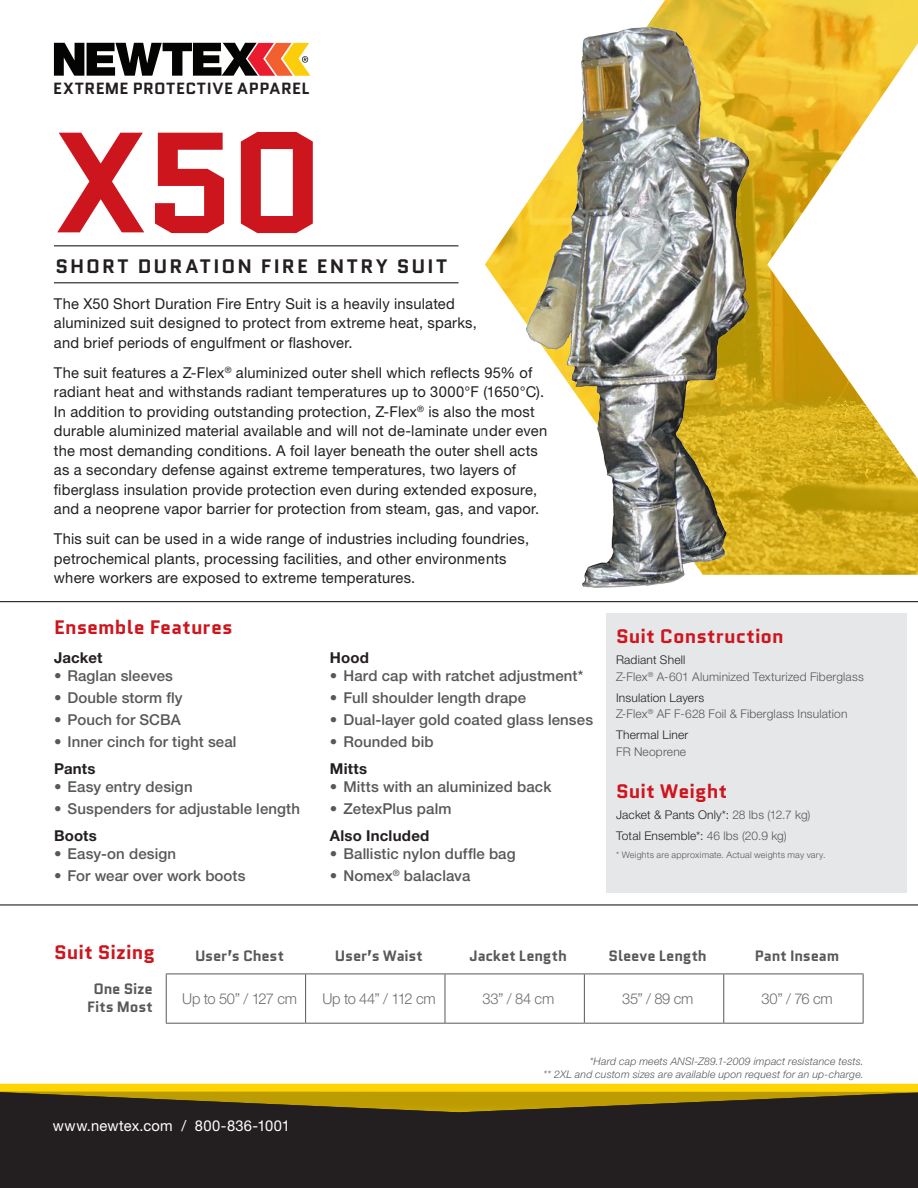
<style>
.page{position:relative;width:918px;height:1188px;background:#fff}
.page>*{position:absolute;margin:0;border:0;box-sizing:border-box;transform-origin:0 0}
.Headline__ProductNam{font:700 142.35px "Quantico";color:#cd151d}
.Red_Headlines{font:700 19.5px "Quantico";color:#cd151d}
.Subheadline__Product{font:700 19.5px "Quantico";letter-spacing:.1em;color:#231f20}
.list{font:700 19.5px "Quantico";color:#cd151d}
.logo_Tagline{font:700 16.2px "Quantico";letter-spacing:.035em;color:#231f20}
.Body_copy__intro{font:15px/19.5px "Helvetica Neue LT Std";letter-spacing:.015em;color:#231f20}
.t1{font:500 15px "Helvetica Neue LT Std";letter-spacing:.005em;color:#57585a}
.Chart_Header{font:700 15px/18px "Quantico";letter-spacing:-.015em;color:#57585a;text-align:center}
.Chart__content{font:300 15px "Helvetica Neue LT Std";letter-spacing:-.02em;color:#6c6d70}
.Black_Headlines{font:700 15px "Helvetica Neue LT Std";letter-spacing:.01em;color:#231f20}
.Footer__contact{font:15px "Helvetica Neue LT Std";letter-spacing:.02em;color:#fff}
.list-2{font:300 12px/21px "Helvetica Neue LT Std";letter-spacing:.015em;color:#57585a}
.list-3{font:300 12px/21px "Helvetica Neue LT Std";letter-spacing:.01em;color:#231f20}
.Red_Headlines-2{font:300 12px "Helvetica Neue LT Std";letter-spacing:.015em;color:#231f20}
.Notations{font:italic 300 10.5px/12.6px "Helvetica Neue LT Std";letter-spacing:.015em;color:#57585a;text-align:right}
.list-4{font:300 9px "Helvetica Neue LT Pro";letter-spacing:.025em;color:#57585a}
.s1{color:#231f20}
.s2{color:#57585a}
</style>
<div class="page">
<div style="left:606px;top:614px;width:301px;height:279px;background:#e6e7e9"></div>
<div style="left:0;top:1085px;width:918px;height:103px;background:#231f20"></div>
<hr style="left:54px;top:282px;width:405px;height:1px;background:#231f20">
<hr style="left:54px;top:245px;width:405px;height:1px;background:#231f20">
<hr style="left:0;top:601px;width:918px;height:1px;background:#231f20">
<hr style="left:0;top:904px;width:918px;height:2px;background:#231f20">
<img style="left:485px;top:0;width:433px;height:575px">
<div style="left:0;top:1084px;width:918px;height:8px;background:#fed503"></div>
<div style="left:0;top:1091px;width:918px;height:23px;background:#231f20;opacity:.3"></div>
<svg style="left:54px;top:43px;width:256px;height:33px"></svg>
<hr style="left:166px;top:974px;width:140px;height:1px;background:#57585a">
<hr style="left:306px;top:974px;width:139px;height:1px;background:#57585a">
<hr style="left:305px;top:974px;width:1px;height:49px;background:#57585a">
<hr style="left:445px;top:974px;width:139px;height:1px;background:#57585a">
<hr style="left:584px;top:974px;width:140px;height:1px;background:#57585a">
<hr style="left:724px;top:974px;width:140px;height:1px;background:#57585a">
<hr style="left:166px;top:1023px;width:140px;height:1px;background:#57585a">
<hr style="left:306px;top:1023px;width:139px;height:1px;background:#57585a">
<hr style="left:445px;top:1023px;width:139px;height:1px;background:#57585a">
<hr style="left:584px;top:1023px;width:140px;height:1px;background:#57585a">
<hr style="left:724px;top:1023px;width:140px;height:1px;background:#57585a">
<hr style="left:445px;top:974px;width:1px;height:49px;background:#57585a">
<hr style="left:723px;top:974px;width:1px;height:49px;background:#57585a">
<hr style="left:584px;top:974px;width:1px;height:49px;background:#57585a">
<hr style="left:863px;top:974px;width:1px;height:49px;background:#57585a">
<hr style="left:166px;top:974px;width:1px;height:49px;background:#57585a">
<img style="left:519px;top:20px;width:241px;height:568px">
<p class="logo_Tagline" style="left:53px;top:77px;width:258px">EXTREME PROTECTIVE APPAREL</p>
<p class="Headline__ProductNam" style="left:54px;top:81px;width:273px">X50</p>
<p class="Subheadline__Product" style="left:55px;top:252px;width:393px">SHORT DURATION FIRE ENTRY SUIT</p>
<p class="Body_copy__intro" style="left:54px;top:293px;width:424px">The X50 Short Duration Fire Entry Suit is a heavily insulated aluminized suit designed to protect from extreme heat, sparks, and brief periods of engulfment or flashover.</p>
<p class="Body_copy__intro" style="left:54px;top:362px;width:495px">The suit features a Z-Flex<sup>®</sup> aluminized outer shell which reflects 95% of radiant heat and withstands radiant temperatures up to 3000°F (1650°C).<br>In addition to providing outstanding protection, Z-Flex<sup>®</sup> is also the most durable aluminized material available and will not de-laminate under even the most demanding conditions. A foil layer beneath the outer shell acts as a secondary defense against extreme temperatures, two layers of fiberglass insulation provide protection even during extended exposure, and a neoprene vapor barrier for protection from steam, gas, and vapor.</p>
<p class="Body_copy__intro" style="left:54px;top:529px;width:477px">This suit can be used in a wide range of industries including foundries, petrochemical plants, processing facilities, and other environments where workers are exposed to extreme temperatures.</p>
<p class="Red_Headlines" style="left:54px;top:613px;width:180px">Ensemble Features</p>
<p class="Black_Headlines" style="left:54px;top:648px;width:50px">Jacket</p>
<p class="t1" style="left:54px;top:667px;width:121px">• Raglan sleeves</p>
<p class="t1" style="left:54px;top:689px;width:130px">• Double storm fly</p>
<p class="t1" style="left:54px;top:711px;width:128px">• Pouch for SCBA</p>
<p class="t1" style="left:54px;top:733px;width:184px">• Inner cinch for tight seal</p>
<p class="Black_Headlines" style="left:54px;top:759px;width:43px">Pants</p>
<p class="t1" style="left:54px;top:778px;width:140px">• Easy entry design</p>
<p class="t1" style="left:54px;top:800px;width:247px">• Suspenders for adjustable length</p>
<p class="Black_Headlines" style="left:54px;top:826px;width:44px">Boots</p>
<p class="t1" style="left:54px;top:844px;width:124px">• Easy-on design</p>
<p class="t1" style="left:54px;top:867px;width:193px">• For wear over work boots</p>
<p class="Black_Headlines" style="left:330px;top:648px;width:41px">Hood</p>
<p class="t1" style="left:330px;top:667px;width:255px">• Hard cap with ratchet adjustment*</p>
<p class="t1" style="left:330px;top:689px;width:198px">• Full shoulder length drape</p>
<p class="t1" style="left:330px;top:711px;width:265px">• Dual-layer gold coated glass lenses</p>
<p class="t1" style="left:330px;top:733px;width:105px">• Rounded bib</p>
<p class="Black_Headlines" style="left:330px;top:759px;width:39px">Mitts</p>
<p class="t1" style="left:330px;top:778px;width:223px">• Mitts with an aluminized back</p>
<p class="t1" style="left:330px;top:800px;width:123px">• ZetexPlus palm</p>
<p class="Black_Headlines" style="left:330px;top:826px;width:101px">Also Included</p>
<p class="t1" style="left:330px;top:844px;width:187px">• Ballistic nylon duffle bag</p>
<p class="t1" style="left:330px;top:867px;width:142px">• Nomex<sup>®</sup> balaclava</p>
<p class="Red_Headlines" style="left:616px;top:623px;width:169px">Suit Construction</p>
<p class="Red_Headlines-2" style="left:616px;top:653px;width:71px">Radiant Shell</p>
<p class="list-2" style="left:616px;top:666px;width:249px">Z-Flex<sup>®</sup> A-601 Aluminized Texturized Fiberglass<br><span class="s1">Insulation Layers</span></p>
<p class="list-2" style="left:616px;top:703px;width:233px">Z-Flex<sup>®</sup> AF F-628 Foil &amp; Fiberglass Insulation<br><span class="s1">Thermal Liner</span></p>
<p class="list-2" style="left:616px;top:741px;width:72px">FR Neoprene</p>
<p class="list" style="left:616px;top:777px;width:113px">Suit Weight</p>
<p class="list-3" style="left:616px;top:804px;width:196px">Jacket &amp; Pants Only*: <span class="s2">28 lbs (12.7 kg)<br></span>Total Ensemble*: <span class="s2">46 lbs (20.9 kg)</span></p>
<p class="list-4" style="left:616px;top:849px;width:211px">* Weights are approximate. Actual weights may vary.</p>
<p class="Red_Headlines" style="left:54px;top:939px;width:102px">Suit Sizing</p>
<p class="Chart_Header" style="left:195px;top:947px;width:90px">User’s Chest</p>
<p class="Chart_Header" style="left:335px;top:947px;width:89px">User’s Waist</p>
<p class="Chart_Header" style="left:470px;top:947px;width:99px">Jacket Length</p>
<p class="Chart_Header" style="left:609px;top:947px;width:100px">Sleeve Length</p>
<p class="Chart_Header" style="left:755px;top:947px;width:86px">Pant Inseam</p>
<p class="Chart_Header" style="left:87px;top:980px;width:67px">One Size<br>Fits Most</p>
<p class="Chart__content" style="left:182px;top:989px;width:116px">Up to 50” / 127 cm</p>
<p class="Chart__content" style="left:322px;top:989px;width:115px">Up to 44” / 112 cm</p>
<p class="Chart__content" style="left:483px;top:989px;width:73px">33” / 84 cm</p>
<p class="Chart__content" style="left:622px;top:989px;width:73px">35” / 89 cm</p>
<p class="Chart__content" style="left:762px;top:989px;width:73px">30” / 76 cm</p>
<p class="Footer__contact" style="left:53px;top:1117px;width:238px">www.newtex.com / 800-836-1001</p>
<p class="Notations" style="left:544px;top:1055px;width:322px">*Hard cap meets ANSI-Z89.1-2009 impact resistance tests.<br>** 2XL and custom sizes are available upon request for an up-charge.</p>
</div>
